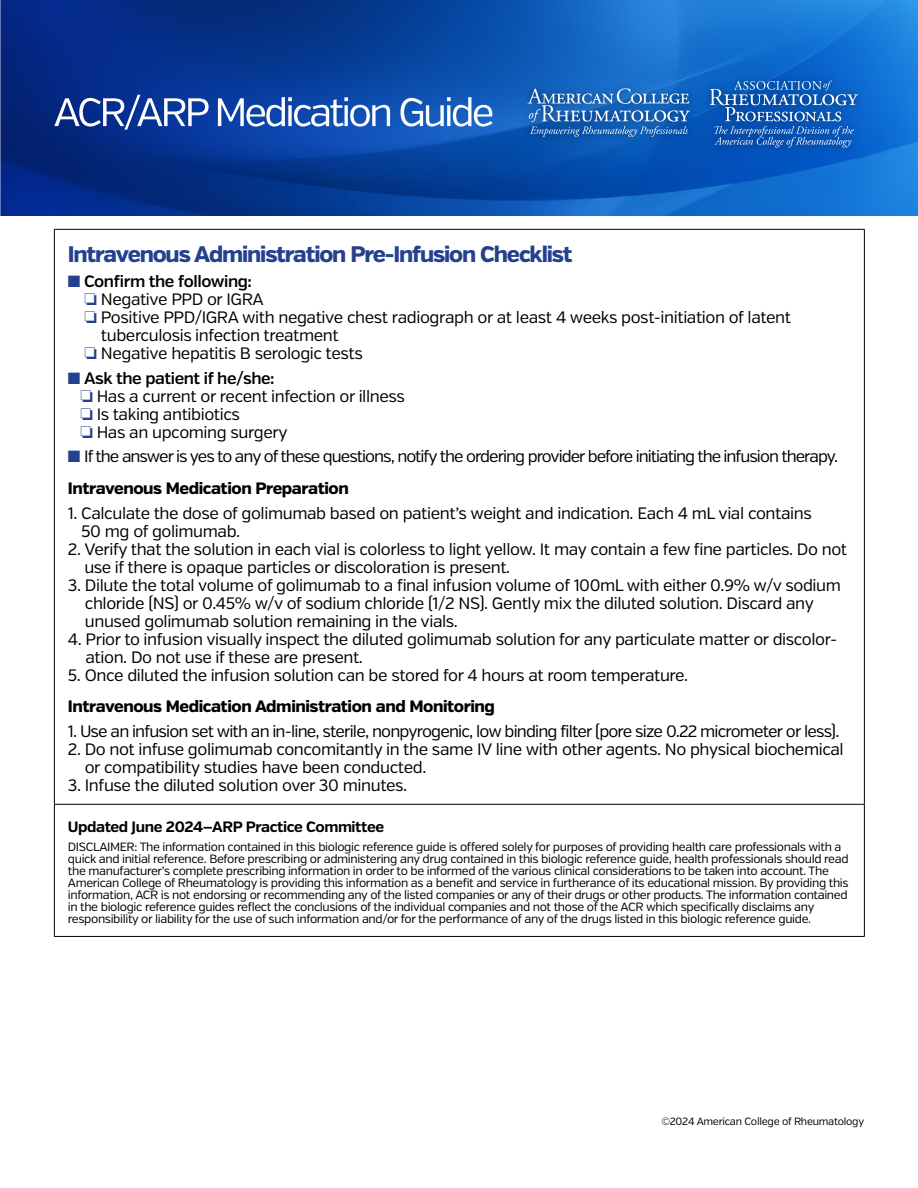
<style>
.page{position:relative;width:918px;height:1188px;background:#fff}
.page>*{position:absolute;margin:0;border:0;box-sizing:border-box;transform-origin:0 0}
.t1{font:800 22.5px "Verb";letter-spacing:-.05em;color:#25408f}
.t2{font:16.5px/18px "Verb";letter-spacing:-.025em;color:#000}
.t3{font:16.5px/31.5px "Verb";letter-spacing:-.06em;color:#000}
.t4{font:16.5px "Verb";letter-spacing:-.05em;color:#000}
.t5{font:800 16.5px "Verb";letter-spacing:-.025em;color:#000}
.t6{font:600 16.5px "Verb";letter-spacing:-.025em;color:#000}
.t7{font:700 15px "Verb";letter-spacing:-.025em;color:#000}
.t8{font:12px/12px "Verb";letter-spacing:-.03em;color:#000}
.t9{font:10.5px "Verb";letter-spacing:-.025em;color:#000}
.s1{color:#25408f}
.s2{font-weight:800}
</style>
<div class="page">
<img style="left:0;top:0;width:918px;height:216px">
<img style="left:516px;top:69px;width:353px;height:90px">
<svg style="left:528px;top:88px;width:162px;height:49px"></svg>
<svg style="left:710px;top:81px;width:148px;height:67px"></svg>
<svg style="left:54px;top:95px;width:155px;height:35px"></svg>
<svg style="left:218px;top:97px;width:172px;height:30px"></svg>
<svg style="left:401px;top:97px;width:91px;height:30px"></svg>
<hr style="left:54px;top:229px;width:811px;height:1px;background:#000">
<hr style="left:54px;top:230px;width:1px;height:574px;background:#000">
<hr style="left:864px;top:230px;width:1px;height:574px;background:#000">
<hr style="left:54px;top:804px;width:811px;height:1px;background:#000">
<hr style="left:54px;top:805px;width:1px;height:131px;background:#000">
<hr style="left:864px;top:805px;width:1px;height:131px;background:#000">
<hr style="left:54px;top:936px;width:811px;height:1px;background:#000">
<h1 class="t1" style="left:68px;top:240px;width:506px">Intravenous Administration Pre-Infusion Checklist</h1>
<p class="t6" style="left:68px;top:271px;width:186px"><span class="s1">■</span> Confirm the following:</p>
<p class="t2" style="left:85px;top:290px;width:181px"><span class="s1">□</span> Negative PPD or IGRA</p>
<p class="t2" style="left:101px;top:308px;width:692px;text-indent:-16px"><span class="s1">□</span> Positive PPD/IGRA with negative chest radiograph or at least 4 weeks post-initiation of latent tuberculosis infection treatment</p>
<p class="t2" style="left:85px;top:344px;width:280px"><span class="s1">□</span> Negative hepatitis B serologic tests</p>
<p class="t6" style="left:68px;top:368px;width:208px"><span class="s1">■</span> Ask the patient if he/she:</p>
<p class="t2" style="left:80px;top:387px;width:326px"><span class="s1">□</span> Has a current or recent infection or illness</p>
<p class="t2" style="left:80px;top:405px;width:161px"><span class="s1">□</span> Is taking antibiotics</p>
<p class="t2" style="left:80px;top:423px;width:209px"><span class="s1">□</span> Has an upcoming surgery</p>
<p class="t3" style="left:68px;top:441px;width:772px"><span class="s1">■</span> If the answer is yes to any of these questions, notify the ordering provider before initiating the infusion therapy.<br><span class="s2">Intravenous Medication Preparation</span></p>
<p class="t2" style="left:81px;top:504px;width:732px;text-indent:-13px">1. Calculate the dose of golimumab based on patient’s weight and indication. Each 4 mL vial contains<br>50 mg of golimumab.</p>
<p class="t2" style="left:84px;top:540px;width:764px;text-indent:-16px">2. Verify that the solution in each vial is colorless to light yellow. It may contain a few fine particles. Do not use if there is opaque particles or discoloration is present.</p>
<p class="t2" style="left:85px;top:576px;width:758px;text-indent:-17px">3. Dilute the total volume of golimumab to a final infusion volume of 100mL with either 0.9% w/v sodium chloride (NS) or 0.45% w/v of sodium chloride (1/2 NS). Gently mix the diluted solution. Discard any unused golimumab solution remaining in the vials.</p>
<p class="t2" style="left:86px;top:630px;width:753px;text-indent:-18px">4. Prior to infusion visually inspect the diluted golimumab solution for any particulate matter or discolor&shy;ation. Do not use if these are present.</p>
<p class="t2" style="left:68px;top:666px;width:622px">5. Once diluted the infusion solution can be stored for 4 hours at room temperature.</p>
<p class="t5" style="left:68px;top:696px;width:429px">Intravenous Medication Administration and Monitoring</p>
<p class="t4" style="left:68px;top:721px;width:773px">1. Use an infusion set with an in-line, sterile, nonpyrogenic, low binding filter (pore size 0.22 micrometer or less).</p>
<p class="t2" style="left:85px;top:740px;width:761px;text-indent:-17px">2. Do not infuse golimumab concomitantly in the same IV line with other agents. No physical biochemical or compatibility studies have been conducted.</p>
<p class="t2" style="left:68px;top:776px;width:341px">3. Infuse the diluted solution over 30 minutes.</p>
<p class="t7" style="left:68px;top:818px;width:318px">Updated June 2024—ARP Practice Committee</p>
<p class="t8" style="left:68px;top:841px;width:782px">DISCLAIMER: The information contained in this biologic reference guide is offered solely for purposes of providing health care professionals with a quick and initial reference. Before prescribing or administering any drug contained in this biologic reference guide, health professionals should read the manufacturer’s complete prescribing information in order to be informed of the various clinical considerations to be taken into account. The American College of Rheumatology is providing this information as a benefit and service in furtherance of its educational mission. By providing this information, ACR is not endorsing or recommending any of the listed companies or any of their drugs or other products. The information contained in the biologic reference guides reflect the conclusions of the individual companies and not those of the ACR which specifically disclaims any responsibility or liability for the use of such information and/or for the performance of any of the drugs listed in this biologic reference guide.</p>
<p class="t9" style="left:661px;top:1115px;width:204px">©2024 American College of Rheumatology</p>
</div>
